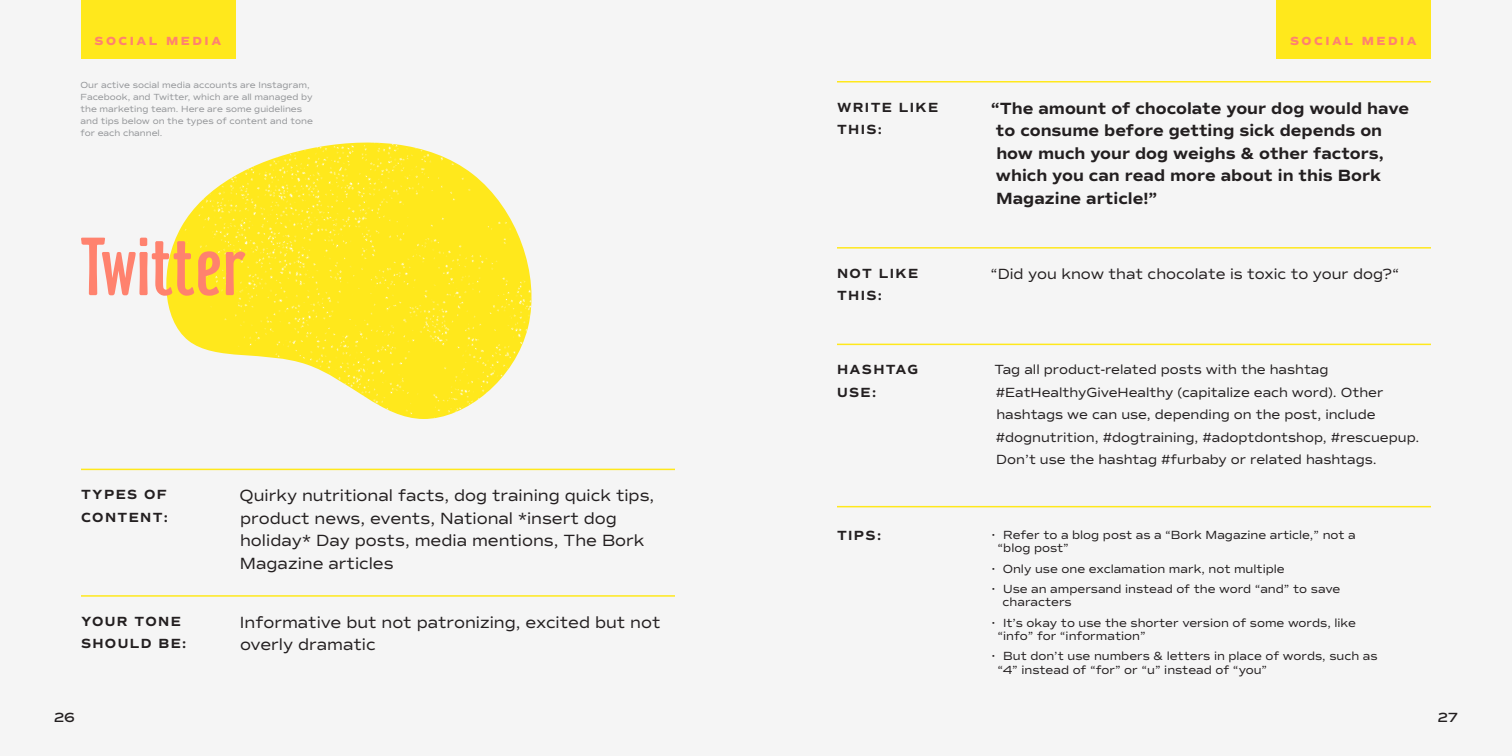
<style>
.page{position:relative;width:1512px;height:756px;background:#f5f5f5}
.page>*{position:absolute;margin:0;border:0;box-sizing:border-box;transform-origin:0 0}
.Word_list{font:300 88.5px "Hamilton";color:#ff826e}
.Body{font:16.5px/22.5px "Commuters Sans";color:#231f20}
.Body-2{font:700 16.5px/22.5px "Commuters Sans";color:#231f20}
.Body-3{font:15px "Commuters Sans";color:#231f20}
.Body-4{font:13.5px/22.5px "Commuters Sans";color:#231f20}
.Cap__Header{font:700 13.5px/22.5px "Commuters Sans";letter-spacing:.1em;color:#231f20}
.t1{font:600 13.5px "Commuters Sans";color:#231f20}
.t2{font:12px/13.5px "Commuters Sans";color:#231f20}
.Page_Header{font:800 12px "Commuters Sans";letter-spacing:.21em;color:#ff826e}
.t3{font:9px/12px "Commuters Sans";color:#939598}
</style>
<div class="page">
<div style="left:81px;top:0;width:154px;height:58px;background:#ffe81c"></div>
<div style="left:1277px;top:0;width:154px;height:58px;background:#ffe81c"></div>
<hr style="left:81px;top:469px;width:594px;height:1px;background:#ffe81c">
<hr style="left:81px;top:595px;width:594px;height:2px;background:#ffe81c">
<hr style="left:837px;top:81px;width:594px;height:1px;background:#ffe81c">
<hr style="left:837px;top:247px;width:594px;height:2px;background:#ffe81c">
<hr style="left:837px;top:344px;width:594px;height:1px;background:#ffe81c">
<hr style="left:837px;top:506px;width:594px;height:1px;background:#ffe81c">
<img style="left:166px;top:143px;width:366px;height:276px">
<p class="Page_Header" style="left:94px;top:33px;width:128px">SOCIAL MEDIA</p>
<p class="Page_Header" style="left:1290px;top:33px;width:128px">SOCIAL MEDIA</p>
<p class="t3" style="left:81px;top:79px;width:234px">Our active social media accounts are Instagram, Facebook, and Twitter, which are all managed by the marketing team. Here are some guidelines and tips below on the types of content and tone for each channel.</p>
<p class="Word_list" style="left:81px;top:212px;width:166px">Twitter</p>
<p class="Cap__Header" style="left:81px;top:483px;width:88px">TYPES OF<br>CONTENT:</p>
<p class="Cap__Header" style="left:81px;top:610px;width:107px">YOUR TONE<br>SHOULD BE:</p>
<p class="Body" style="left:240px;top:485px;width:416px">Quirky nutritional facts, dog training quick tips, product news, events, National *insert dog holiday* Day posts, media mentions, The Bork Magazine articles</p>
<p class="Body" style="left:240px;top:611px;width:422px">Informative but not patronizing, excited but not overly dramatic</p>
<p class="Cap__Header" style="left:837px;top:96px;width:103px">WRITE LIKE<br>THIS:</p>
<p class="Body-2" style="left:996px;top:97px;width:415px;text-indent:-5px">“The amount of chocolate your dog would have to consume before getting sick depends on how much your dog weighs &amp; other factors, which you can read more about in this Bork Magazine article!”</p>
<p class="Cap__Header" style="left:837px;top:262px;width:83px">NOT LIKE<br>THIS:</p>
<p class="Body-3" style="left:991px;top:264px;width:410px">“Did you know that chocolate is toxic to your dog?“</p>
<p class="Cap__Header" style="left:837px;top:358px;width:83px">HASHTAG<br>USE:</p>
<p class="Body-4" style="left:994px;top:358px;width:427px">Tag all product-related posts with the hashtag #EatHealthyGiveHealthy (capitalize each word). Other hashtags we can use, depending on the post, include #dognutrition, #dogtraining, #adoptdontshop, #rescuepup.<br>Don’t use the hashtag #furbaby or related hashtags.</p>
<p class="Cap__Header" style="left:837px;top:524px;width:46px">TIPS:</p>
<p class="t2" style="left:998px;top:528px;width:360px;text-indent:-7px">• Refer to a blog post as a “Bork Magazine article,” not a “blog post”</p>
<p class="t2" style="left:990px;top:562px;width:296px">• Only use one exclamation mark, not multiple</p>
<p class="t2" style="left:1003px;top:582px;width:339px;text-indent:-12px">• Use an ampersand instead of the word “and” to save characters</p>
<p class="t2" style="left:998px;top:616px;width:360px;text-indent:-7px">• It’s okay to use the shorter version of some words, like “info” for “information”</p>
<p class="t2" style="left:998px;top:650px;width:381px;text-indent:-7px">• But don’t use numbers &amp; letters in place of words, such as “4” instead of “for” or “u” instead of “you”</p>
<p class="t1" style="left:54px;top:709px;width:22px">26</p>
<p class="t1" style="left:1438px;top:709px;width:22px">27</p>
</div>
